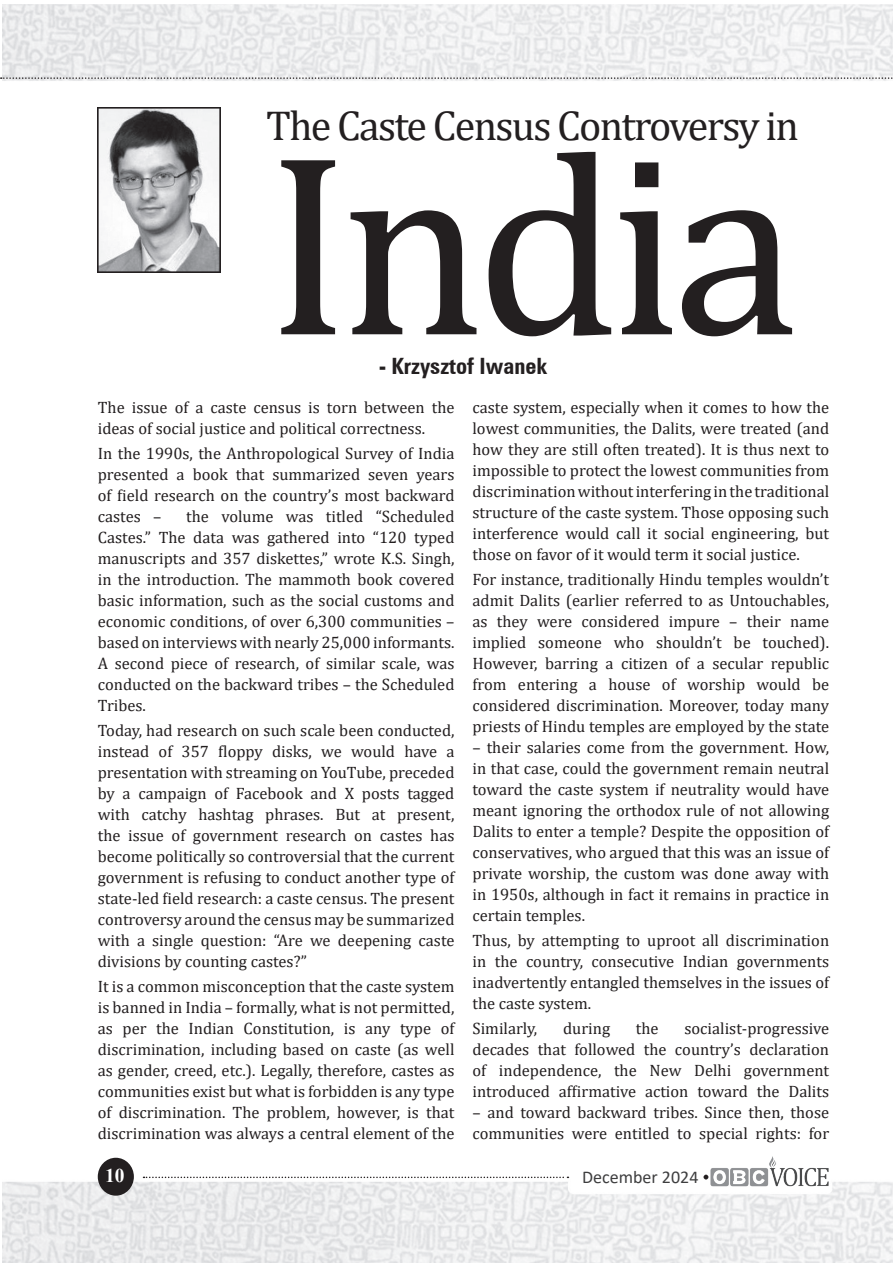
<style>
.page{position:relative;width:893px;height:1263px;background:#fff}
.page>*{position:absolute;margin:0;border:0;box-sizing:border-box;transform-origin:0 0}
.Eng_-_Title{font:261px "Cambria";letter-spacing:-.04em;color:#231f20}
.Eng_-_Title-2{font:42px "Cambria";letter-spacing:-.04em;color:#231f20}
.Eng_-_Running{font:700 condensed 22.5px "Zurich BT";color:#231f20}
.t1{font:700 19.5px "Times New Roman";color:#fff}
.t2{font:18px "Calibri";color:#3e3e3f}
.Eng_-_Running-2{font:16.5px/21px "Cambria";color:#231f20;text-align:justify}
</style>
<div class="page">
<img style="left:2px;top:4px;width:891px;height:1259px">
<img style="left:98px;top:107px;width:122px;height:166px">
<img style="left:710px;top:1155px;width:119px;height:33px">
<svg style="left:703px;top:1175px;width:5px;height:4px"></svg>
<svg style="left:144px;top:1176px;width:424px;height:2px"></svg>
<div style="left:98px;top:1158px;width:36px;height:38px;background:#231f20;border-radius:50%"></div>
<svg style="left:1px;top:77px;width:892px;height:2px"></svg>
<p class="Eng_-_Title-2" style="left:266px;top:101px;width:534px">The Caste Census Controversy in</p>
<p class="Eng_-_Title" style="left:266px;top:92px;width:535px">India</p>
<p class="Eng_-_Running" style="left:380px;top:352px;width:169px">- Krzysztof Iwanek</p>
<p class="Eng_-_Running-2" style="left:98px;top:396px;width:358px">The issue of a caste census is torn between the ideas of social justice and political correctness.</p>
<p class="Eng_-_Running-2" style="left:98px;top:443px;width:358px">In the 1990s, the Anthropological Survey of India presented a book that summarized seven years of field research on the country’s most backward castes –</p>
<p class="Eng_-_Running-2" style="left:98px;top:506px;width:358px;text-indent:88px">the volume was titled “Scheduled Castes.” The data was gathered into “120 typed manuscripts and 357 diskettes,” wrote K.S. Singh, in the introduction. The mammoth book covered basic information, such as the social customs and economic conditions, of over 6,300 communities – based on interviews with nearly 25,000 informants.<br>A second piece of research, of similar scale, was conducted on the backward tribes – the Scheduled Tribes.</p>
<p class="Eng_-_Running-2" style="left:98px;top:720px;width:358px">Today, had research on such scale been conducted, instead of 357 floppy disks, we would have a presentation with streaming on YouTube, preceded by a campaign of Facebook and X posts tagged with catchy hashtag phrases. But at present, the issue of government research on castes has become politically so controversial that the current government is refusing to conduct another type of state-led field research: a caste census. The present controversy around the census may be summarized with a single question: “Are we deepening caste divisions by counting castes?”</p>
<p class="Eng_-_Running-2" style="left:98px;top:976px;width:358px">It is a common misconception that the caste system is banned in India – formally, what is not permitted, as per the Indian Constitution, is any type of discrimination, including based on caste (as well as gender, creed, etc.). Legally, therefore, castes as communities exist but what is forbidden is any type of discrimination. The problem, however, is that discrimination was always a central element of the</p>
<p class="Eng_-_Running-2" style="left:472px;top:396px;width:358px">caste system, especially when it comes to how the lowest communities, the Dalits, were treated (and how they are still often treated). It is thus next to impossible to protect the lowest communities from discrimination without interfering in the traditional structure of the caste system. Those opposing such interference would call it social engineering, but those on favor of it would term it social justice.</p>
<p class="Eng_-_Running-2" style="left:472px;top:569px;width:358px">For instance, traditionally Hindu temples wouldn’t admit Dalits (earlier referred to as Untouchables, as they were considered impure – their name implied someone who shouldn’t be touched).<br>However, barring a citizen of a secular republic from entering a house of worship would be considered discrimination. Moreover, today many priests of Hindu temples are employed by the state</p>
<p class="Eng_-_Running-2" style="left:472px;top:737px;width:358px">– their salaries come from the government. How, in that case, could the government remain neutral toward the caste system if neutrality would have meant ignoring the orthodox rule of not allowing Dalits to enter a temple? Despite the opposition of conservatives, who argued that this was an issue of private worship, the custom was done away with in 1950s, although in fact it remains in practice in certain temples.</p>
<p class="Eng_-_Running-2" style="left:472px;top:930px;width:358px">Thus, by attempting to uproot all discrimination in the country, consecutive Indian governments inadvertently entangled themselves in the issues of the caste system.</p>
<p class="Eng_-_Running-2" style="left:472px;top:1018px;width:66px">Similarly,</p>
<p class="Eng_-_Running-2" style="left:563px;top:1018px;width:49px">during</p>
<p class="Eng_-_Running-2" style="left:636px;top:1018px;width:24px">the</p>
<p class="Eng_-_Running-2" style="left:472px;top:1018px;width:358px;text-indent:212px">socialist-progressive decades that followed the country’s declaration of independence, the New Delhi government introduced affirmative action toward the Dalits</p>
<p class="Eng_-_Running-2" style="left:472px;top:1102px;width:358px">– and toward backward tribes. Since then, those communities were entitled to special rights: for</p>
<p class="t1" style="left:105px;top:1161px;width:21px">10</p>
<p class="t2" style="left:582px;top:1164px;width:118px">December 2024</p>
</div>
